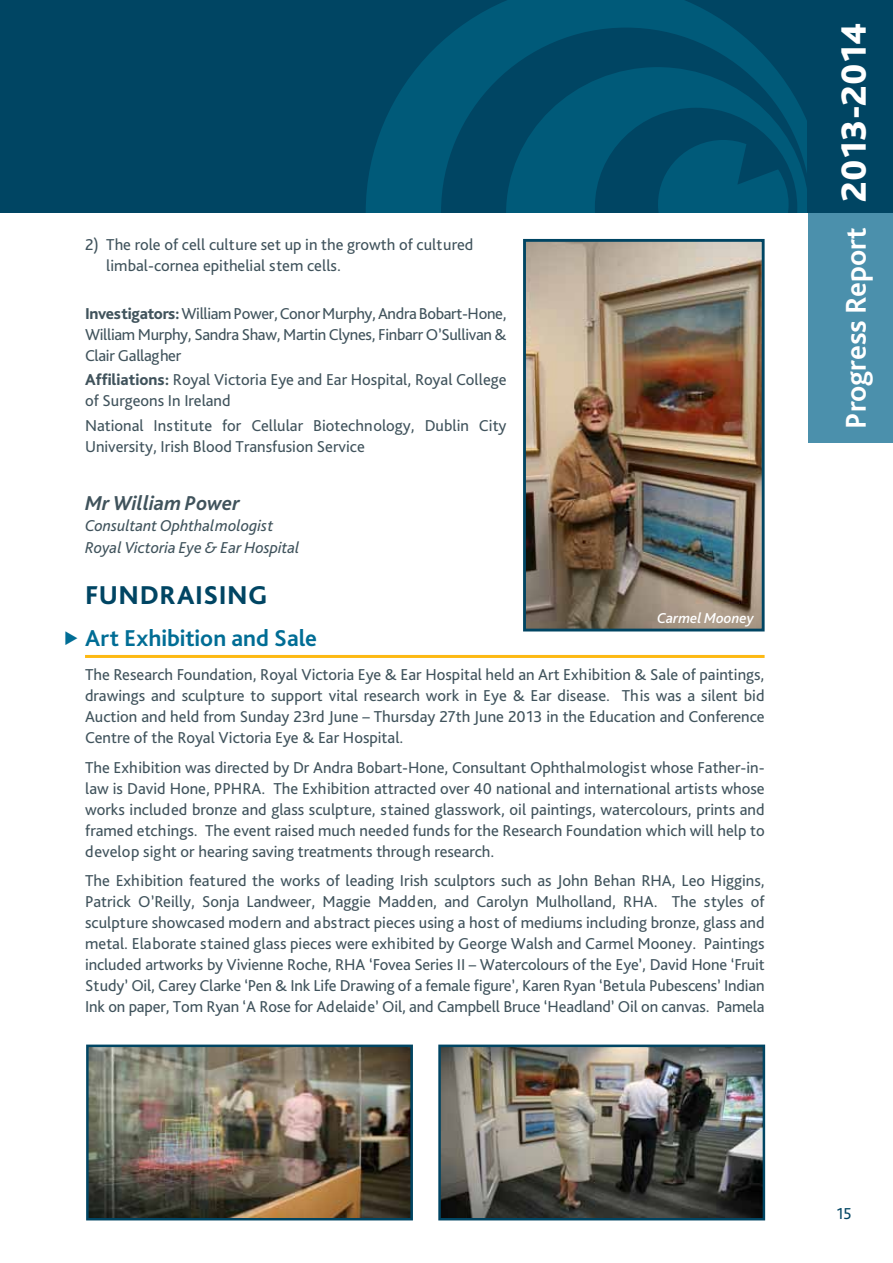
<style>
.page{position:relative;width:893px;height:1263px;background:#fff}
.page>*{position:absolute;margin:0;border:0;box-sizing:border-box;transform-origin:0 0}
.t1{font:700 30px "Bliss Pro";color:#fff}
.t2{font:800 27px "Bliss Pro";letter-spacing:.02em;color:#004563}
.t3{font:700 24px "Bliss Pro";color:#006d95}
.t4{font:italic 700 21px "Bliss Pro";color:#40535c}
.t5{font:16.5px/21px "Bliss Pro";color:#40535c;text-align:justify}
.t6{font:italic 16.5px/21px "Bliss Pro";color:#40535c}
.t7{font:16.5px "Bliss Pro";color:#004563}
.t8{font:italic 500 15px "Bliss Pro";color:#fff}
.s1{font-weight:800}
.s2{font-weight:800;font-size:36.6px}
</style>
<div class="page">
<div style="left:0;top:0;width:893px;height:213px;background:#004563"></div>
<svg style="left:366px;top:0;width:408px;height:213px;fill:#005a79"></svg>
<svg style="left:506px;top:67px;width:301px;height:146px"></svg>
<div style="left:808px;top:213px;width:85px;height:230px;background:#4b90ac"></div>
<hr style="left:85px;top:655px;width:680px;height:3px;background:#fdb913">
<img style="left:527px;top:243px;width:234px;height:384px">
<div style="left:523px;top:239px;width:242px;height:392px;border:3px solid #004563"></div>
<img style="left:89px;top:1047px;width:321px;height:170px">
<div style="left:86px;top:1044px;width:327px;height:176px;border:2px solid #004563"></div>
<img style="left:441px;top:1047px;width:321px;height:170px">
<div style="left:438px;top:1044px;width:327px;height:176px;border:2px solid #004563"></div>
<p class="t5" style="left:106px;top:233px;width:369px;text-indent:-21px">2) The role of cell culture set up in the growth of cultured limbal-cornea epithelial stem cells.</p>
<p class="t5" style="left:85px;top:303px;width:423px"><span class="s1">Investigators:</span> William Power, Conor Murphy, Andra Bobart-Hone, William Murphy, Sandra Shaw, Martin Clynes, Finbarr O’Sullivan &amp; Clair Gallagher</p>
<p class="t5" style="left:85px;top:369px;width:423px"><span class="s1">Affiliations:</span> Royal Victoria Eye and Ear Hospital, Royal College of Surgeons In Ireland</p>
<p class="t5" style="left:85px;top:414px;width:423px">National Institute for Cellular Biotechnology, Dublin City<br>University, Irish Blood Transfusion Service</p>
<p class="t4" style="left:85px;top:490px;width:156px">Mr William Power</p>
<p class="t6" style="left:85px;top:515px;width:216px">Consultant Ophthalmologist<br>Royal Victoria Eye &amp; Ear Hospital</p>
<h2 class="t2" style="left:85px;top:578px;width:184px">FUNDRAISING</h2>
<h3 class="t3" style="left:85px;top:623px;width:234px">Art Exhibition and Sale</h3>
<p class="t5" style="left:85px;top:664px;width:681px">The Research Foundation, Royal Victoria Eye &amp; Ear Hospital held an Art Exhibition &amp; Sale of paintings, drawings and sculpture to support vital research work in Eye &amp; Ear disease. This was a silent bid Auction and held from Sunday 23rd June – Thursday 27th June 2013 in the Education and Conference Centre of the Royal Victoria Eye &amp; Ear Hospital.</p>
<p class="t5" style="left:85px;top:756px;width:681px">The Exhibition was directed by Dr Andra Bobart-Hone, Consultant Ophthalmologist whose Father-in&shy;law is David Hone, PPHRA. The Exhibition attracted over 40 national and international artists whose works included bronze and glass sculpture, stained glasswork, oil paintings, watercolours, prints and framed etchings. The event raised much needed funds for the Research Foundation which will help to develop sight or hearing saving treatments through research.</p>
<p class="t5" style="left:85px;top:870px;width:681px">The Exhibition featured the works of leading Irish sculptors such as John Behan RHA, Leo Higgins, Patrick O’Reilly, Sonja Landweer, Maggie Madden, and Carolyn Mulholland, RHA. The styles of sculpture showcased modern and abstract pieces using a host of mediums including bronze, glass and metal. Elaborate stained glass pieces were exhibited by George Walsh and Carmel Mooney. Paintings included artworks by Vivienne Roche, RHA ‘Fovea Series II – Watercolours of the Eye’, David Hone ‘Fruit Study’ Oil, Carey Clarke ‘Pen &amp; Ink Life Drawing of a female figure’, Karen Ryan ‘Betula Pubescens’ Indian Ink on paper, Tom Ryan ‘A Rose for Adelaide’ Oil, and Campbell Bruce ‘Headland’ Oil on canvas. Pamela</p>
<p class="t8" style="left:657px;top:609px;width:98px">Carmel Mooney</p>
<h1 class="t1" style="left:837px;top:429px;width:408px;rotate:-90deg">Progress Report <span class="s2">2013-2014</span></h1>
<p class="t7" style="left:837px;top:1204px;width:16px">15</p>
</div>
